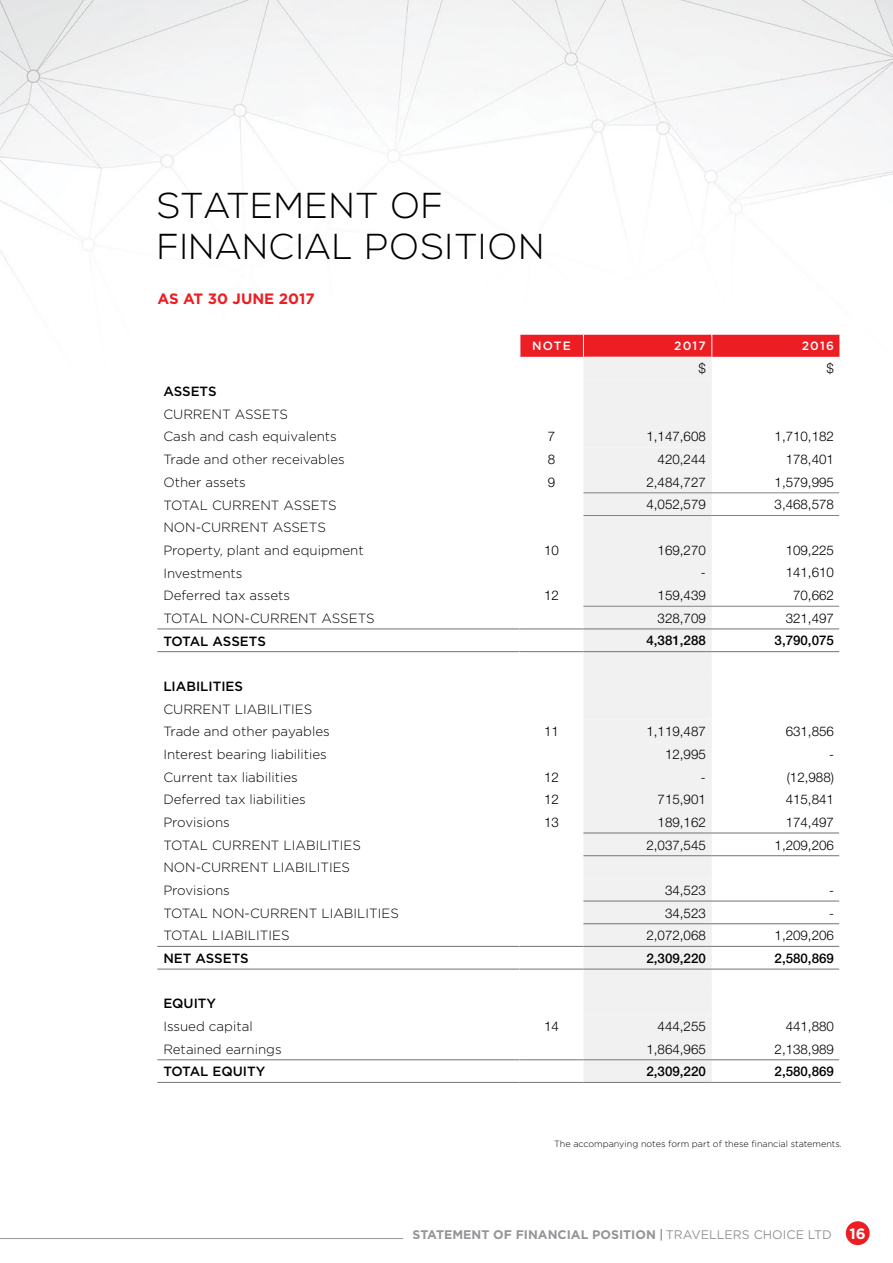
<style>
.page{position:relative;width:893px;height:1263px;background:#fff}
.page>*{position:absolute;margin:0;border:0;box-sizing:border-box;transform-origin:0 0}
.t1{font:300 36px/40.5px "Nexa";letter-spacing:.04em;color:#000}
.t2{font:700 15px "Gotham";color:#ed1d24}
.t3{font:300 13.35px/22.6px "Gotham";color:#000}
.t4{font:300 13.35px "Helvetica Neue";color:#000}
.t5{font:500 13.35px "Gotham";color:#000}
.t6{font:500 13.35px "Helvetica Neue";color:#000}
.t7{font:700 12.45px "Gotham";color:#939598}
.t8{font:500 12px "Gotham";letter-spacing:.1em;color:#fff}
.t9{font:300 9px "Gotham";color:#000}
.s1{font-weight:400;color:#58595b}
.s2{font-weight:400}
.s3{font-size:15px;color:#fff}
</style>
<div class="page">
<img style="left:0;top:0;width:893px;height:276px">
<div style="left:846px;top:1221px;width:24px;height:24px;background:#ed1d24;border-radius:50%"></div>
<hr style="left:0;top:1238px;width:403px;height:1px;background:#939598">
<div style="left:583px;top:629px;width:129px;height:453px;background:#f1f1f2"></div>
<div style="left:583px;top:833px;width:129px;height:45px;background:#f1f1f2"></div>
<hr style="left:157px;top:628px;width:363px;height:1px;background:#808285">
<hr style="left:520px;top:628px;width:63px;height:1px;background:#808285">
<hr style="left:583px;top:628px;width:129px;height:1px;background:#808285">
<hr style="left:712px;top:628px;width:127px;height:1px;background:#808285">
<hr style="left:157px;top:651px;width:363px;height:1px;background:#808285">
<hr style="left:520px;top:651px;width:63px;height:1px;background:#808285">
<hr style="left:583px;top:651px;width:129px;height:1px;background:#808285">
<hr style="left:712px;top:651px;width:127px;height:1px;background:#808285">
<hr style="left:157px;top:1059px;width:363px;height:1px;background:#808285">
<hr style="left:520px;top:1059px;width:63px;height:1px;background:#808285">
<hr style="left:583px;top:1059px;width:129px;height:1px;background:#808285">
<hr style="left:712px;top:1059px;width:127px;height:1px;background:#808285">
<hr style="left:157px;top:1082px;width:363px;height:1px;background:#808285">
<hr style="left:520px;top:1082px;width:63px;height:1px;background:#808285">
<hr style="left:583px;top:1082px;width:129px;height:1px;background:#808285">
<hr style="left:712px;top:1082px;width:129px;height:1px;background:#808285">
<hr style="left:583px;top:900px;width:129px;height:2px;background:#808285">
<hr style="left:712px;top:900px;width:127px;height:2px;background:#808285">
<hr style="left:583px;top:923px;width:129px;height:1px;background:#808285">
<hr style="left:712px;top:923px;width:127px;height:1px;background:#808285">
<hr style="left:157px;top:946px;width:363px;height:1px;background:#808285">
<hr style="left:520px;top:946px;width:63px;height:1px;background:#808285">
<hr style="left:583px;top:946px;width:129px;height:1px;background:#808285">
<hr style="left:712px;top:946px;width:127px;height:1px;background:#808285">
<hr style="left:157px;top:968px;width:363px;height:2px;background:#808285">
<hr style="left:520px;top:968px;width:63px;height:2px;background:#808285">
<hr style="left:583px;top:968px;width:129px;height:2px;background:#808285">
<hr style="left:712px;top:968px;width:127px;height:2px;background:#808285">
<svg style="left:519px;top:334px;width:321px;height:294px"></svg>
<hr style="left:583px;top:832px;width:129px;height:1px;background:#808285">
<hr style="left:583px;top:855px;width:129px;height:1px;background:#808285">
<hr style="left:712px;top:832px;width:127px;height:1px;background:#808285">
<hr style="left:712px;top:855px;width:127px;height:1px;background:#808285">
<h1 class="t1" style="left:157px;top:187px;width:388px">STATEMENT OF<br>FINANCIAL POSITION</h1>
<p class="t2" style="left:157px;top:288px;width:159px">AS AT 30 JUNE 2017</p>
<p class="t5" style="left:163px;top:383px;width:55px">ASSETS</p>
<p class="t3" style="left:163px;top:402px;width:175px">CURRENT ASSETS<br>Cash and cash equivalents</p>
<p class="t8" style="left:532px;top:338px;width:40px">NOTE</p>
<p class="t8" style="left:674px;top:338px;width:33px">2017</p>
<p class="t8" style="left:802px;top:338px;width:34px">2016</p>
<p class="t4" style="left:698px;top:360px;width:9px">$</p>
<p class="t4" style="left:826px;top:360px;width:9px">$</p>
<p class="t4" style="left:548px;top:428px;width:9px">7</p>
<p class="t4" style="left:646px;top:428px;width:61px">1,147,608</p>
<p class="t4" style="left:775px;top:428px;width:61px">1,710,182</p>
<p class="t3" style="left:163px;top:448px;width:183px">Trade and other receivables</p>
<p class="t4" style="left:548px;top:451px;width:9px">8</p>
<p class="t4" style="left:658px;top:451px;width:50px">420,244</p>
<p class="t4" style="left:786px;top:451px;width:50px">178,401</p>
<p class="t3" style="left:163px;top:470px;width:84px">Other assets</p>
<p class="t4" style="left:548px;top:474px;width:9px">9</p>
<p class="t4" style="left:646px;top:474px;width:61px">2,484,727</p>
<p class="t4" style="left:775px;top:474px;width:61px">1,579,995</p>
<p class="t3" style="left:163px;top:493px;width:175px">TOTAL CURRENT ASSETS</p>
<p class="t4" style="left:646px;top:496px;width:61px">4,052,579</p>
<p class="t4" style="left:775px;top:496px;width:61px">3,468,578</p>
<p class="t3" style="left:163px;top:516px;width:202px">NON-CURRENT ASSETS<br>Property, plant and equipment</p>
<p class="t4" style="left:544px;top:542px;width:16px">10</p>
<p class="t4" style="left:658px;top:542px;width:50px">169,270</p>
<p class="t4" style="left:786px;top:542px;width:50px">109,225</p>
<p class="t3" style="left:163px;top:561px;width:81px">Investments</p>
<p class="t4" style="left:701px;top:565px;width:6px">-</p>
<p class="t4" style="left:786px;top:565px;width:50px">141,610</p>
<p class="t3" style="left:163px;top:584px;width:128px">Deferred tax assets</p>
<p class="t4" style="left:544px;top:587px;width:16px">12</p>
<p class="t4" style="left:658px;top:587px;width:50px">159,439</p>
<p class="t4" style="left:793px;top:587px;width:42px">70,662</p>
<p class="t3" style="left:163px;top:606px;width:213px">TOTAL NON-CURRENT ASSETS</p>
<p class="t4" style="left:658px;top:610px;width:50px">328,709</p>
<p class="t4" style="left:786px;top:610px;width:50px">321,497</p>
<p class="t5" style="left:163px;top:632px;width:104px">TOTAL ASSETS</p>
<p class="t6" style="left:646px;top:633px;width:61px">4,381,288</p>
<p class="t6" style="left:775px;top:633px;width:61px">3,790,075</p>
<p class="t5" style="left:163px;top:677px;width:81px">LIABILITIES</p>
<p class="t3" style="left:163px;top:697px;width:168px">CURRENT LIABILITIES<br>Trade and other payables</p>
<p class="t4" style="left:544px;top:723px;width:16px">11</p>
<p class="t4" style="left:646px;top:723px;width:61px">1,119,487</p>
<p class="t4" style="left:786px;top:723px;width:50px">631,856</p>
<p class="t3" style="left:163px;top:742px;width:165px">Interest bearing liabilities</p>
<p class="t4" style="left:665px;top:746px;width:42px">12,995</p>
<p class="t4" style="left:829px;top:746px;width:6px">-</p>
<p class="t3" style="left:163px;top:765px;width:136px">Current tax liabilities</p>
<p class="t4" style="left:544px;top:769px;width:16px">12</p>
<p class="t4" style="left:701px;top:769px;width:6px">-</p>
<p class="t4" style="left:787px;top:769px;width:49px">(12,988)</p>
<p class="t3" style="left:163px;top:788px;width:144px">Deferred tax liabilities</p>
<p class="t4" style="left:544px;top:791px;width:16px">12</p>
<p class="t4" style="left:658px;top:791px;width:50px">715,901</p>
<p class="t4" style="left:786px;top:791px;width:50px">415,841</p>
<p class="t3" style="left:163px;top:811px;width:68px">Provisions</p>
<p class="t4" style="left:544px;top:814px;width:16px">13</p>
<p class="t4" style="left:658px;top:814px;width:50px">189,162</p>
<p class="t4" style="left:786px;top:814px;width:50px">174,497</p>
<p class="t3" style="left:163px;top:833px;width:199px">TOTAL CURRENT LIABILITIES</p>
<p class="t4" style="left:646px;top:837px;width:61px">2,037,545</p>
<p class="t4" style="left:775px;top:837px;width:61px">1,209,206</p>
<p class="t3" style="left:163px;top:856px;width:188px">NON-CURRENT LIABILITIES<br>Provisions</p>
<p class="t4" style="left:665px;top:882px;width:42px">34,523</p>
<p class="t4" style="left:829px;top:882px;width:6px">-</p>
<p class="t3" style="left:163px;top:901px;width:237px">TOTAL NON-CURRENT LIABILITIES</p>
<p class="t4" style="left:665px;top:905px;width:42px">34,523</p>
<p class="t4" style="left:829px;top:905px;width:6px">-</p>
<p class="t3" style="left:163px;top:924px;width:128px">TOTAL LIABILITIES</p>
<p class="t4" style="left:646px;top:927px;width:61px">2,072,068</p>
<p class="t4" style="left:775px;top:927px;width:61px">1,209,206</p>
<p class="t5" style="left:163px;top:950px;width:87px">NET ASSETS</p>
<p class="t6" style="left:646px;top:950px;width:61px">2,309,220</p>
<p class="t6" style="left:775px;top:950px;width:61px">2,580,869</p>
<p class="t5" style="left:163px;top:995px;width:54px">EQUITY</p>
<p class="t3" style="left:163px;top:1015px;width:91px">Issued capital</p>
<p class="t4" style="left:544px;top:1018px;width:16px">14</p>
<p class="t4" style="left:658px;top:1018px;width:50px">444,255</p>
<p class="t4" style="left:786px;top:1018px;width:50px">441,880</p>
<p class="t3" style="left:163px;top:1037px;width:120px">Retained earnings</p>
<p class="t4" style="left:646px;top:1041px;width:61px">1,864,965</p>
<p class="t4" style="left:775px;top:1041px;width:61px">2,138,989</p>
<p class="t5" style="left:163px;top:1063px;width:104px">TOTAL EQUITY</p>
<p class="t6" style="left:646px;top:1064px;width:61px">2,309,220</p>
<p class="t6" style="left:775px;top:1064px;width:61px">2,580,869</p>
<p class="t9" style="left:554px;top:1138px;width:289px">The accompanying notes form part of these financial statements.</p>
<p class="t7" style="left:413px;top:1226px;width:455px">STATEMENT OF FINANCIAL POSITION <span class="s1">|</span> <span class="s2">TRAVELLERS CHOICE LTD</span> <span class="s3">16</span></p>
</div>
